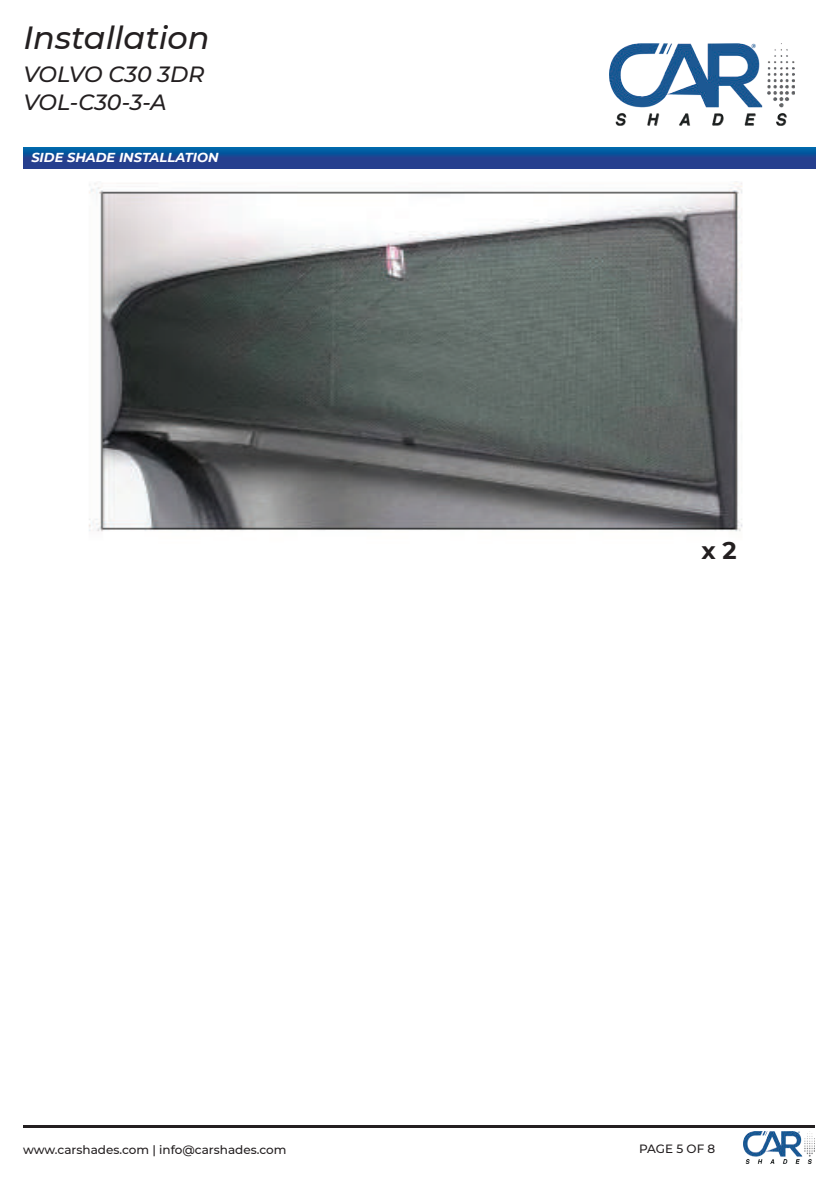
<style>
.page{position:relative;width:840px;height:1191px;background:#fff}
.page>*{position:absolute;margin:0;border:0;box-sizing:border-box;transform-origin:0 0}
.t1{font:italic 500 32px "Montserrat";color:#231f20}
.t2{font:700 24px "Montserrat";color:#231f20}
.t3{font:italic 500 22px/28px "Montserrat";color:#231f20}
.t4{font:italic 700 13px "Montserrat";color:#fff}
.t5{font:500 12px "Montserrat";color:#231f20}
</style>
<div class="page">
<hr style="left:23px;top:1125px;width:791px;height:2px;background:#231f20">
<img style="left:743px;top:1131px;width:71px;height:32px">
<img style="left:609px;top:43px;width:184px;height:83px">
<svg style="left:23px;top:147px;width:792px;height:21px;background:#164b96"></svg>
<img style="left:89px;top:182px;width:654px;height:350px">
<h1 class="t1" style="left:23px;top:15px;width:188px">Installation</h1>
<h3 class="t3" style="left:23px;top:59px;width:182px">VOLVO C30 3DR<br>VOL-C30-3-A</h3>
<p class="t4" style="left:31px;top:148px;width:189px">SIDE SHADE INSTALLATION</p>
<h2 class="t2" style="left:701px;top:533px;width:37px">x 2</h2>
<p class="t5" style="left:23px;top:1141px;width:265px">www.carshades.com | info@carshades.com</p>
<p class="t5" style="left:638px;top:1140px;width:78px">PAGE 5 OF 8</p>
</div>
